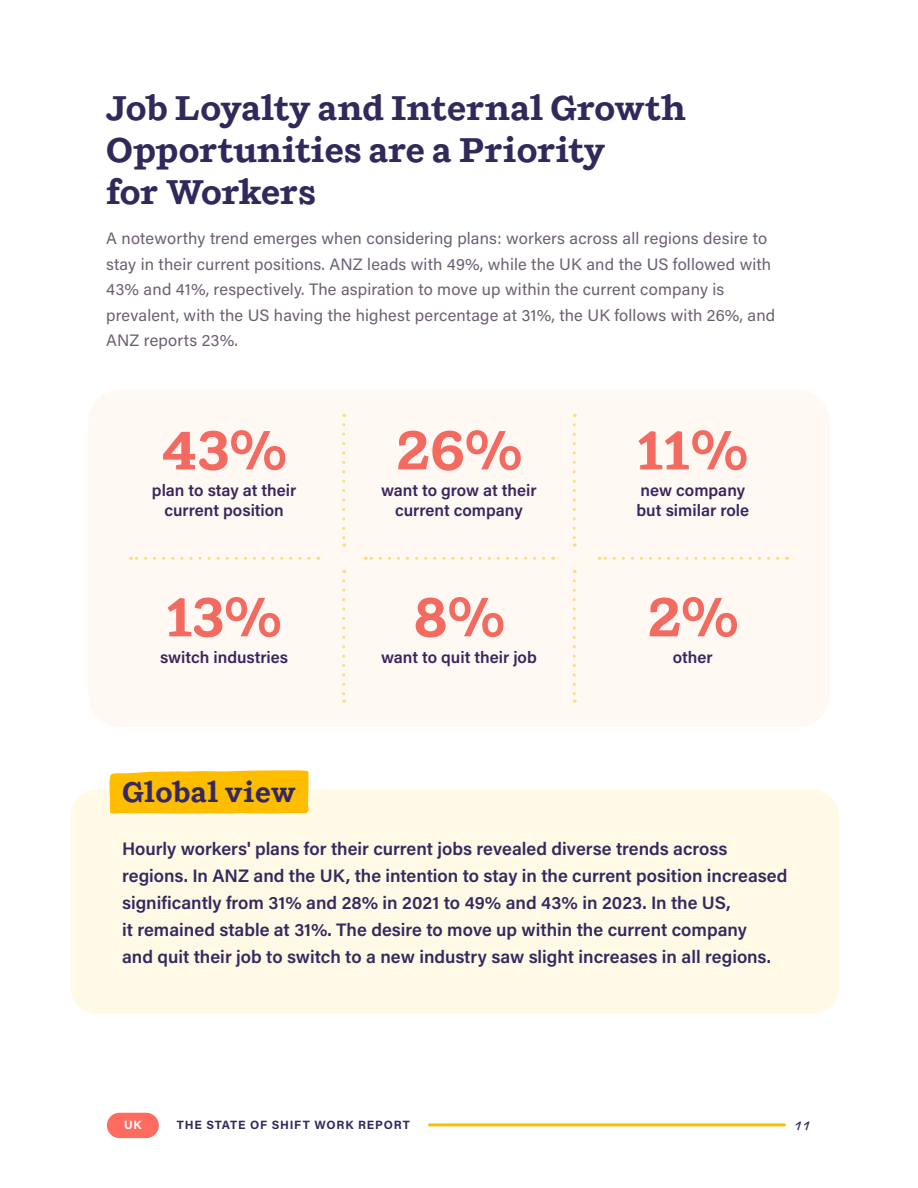
<style>
.page{position:relative;width:918px;height:1188px;background:#fff}
.page>*{position:absolute;margin:0;border:0;box-sizing:border-box;transform-origin:0 0}
.t1{font:700 55.5px "Shift";color:#f26a60}
.t2{font:700 34.5px/42px "Shift";color:#31295b}
.t3{font:700 28.5px "Shift";letter-spacing:.01em;color:#33295e}
.t4{font:600 18px/27px "Acumin Pro";color:#33295e}
.t5{font:16.5px/25.5px "Acumin Pro";letter-spacing:.01em;color:#6c5f72}
.t6{font:600 16.5px/19.8px "Acumin Pro";color:#33275e}
.t7{font:700 15px "Caveat";color:#33295e}
.t8{font:700 12px "Acumin Pro";letter-spacing:.07em;color:#33295e}
.t9{font:700 12px "Acumin Pro";color:#fff}
</style>
<div class="page">
<div style="left:107px;top:1113px;width:52px;height:25px;background:#ff6b5e;border-radius:13px"></div>
<hr style="left:429px;top:1123px;width:356px;height:3px;background:#ffbd00">
<div style="left:88px;top:390px;width:742px;height:337px;background:#fff8f3;border-radius:32px"></div>
<svg style="left:342px;top:425px;width:3px;height:122px"></svg>
<svg style="left:342px;top:581px;width:3px;height:122px"></svg>
<svg style="left:573px;top:425px;width:3px;height:122px"></svg>
<svg style="left:573px;top:581px;width:3px;height:122px"></svg>
<svg style="left:599px;top:557px;width:179px;height:3px"></svg>
<svg style="left:365px;top:557px;width:179px;height:3px"></svg>
<svg style="left:131px;top:557px;width:178px;height:3px"></svg>
<div style="left:71px;top:790px;width:768px;height:224px;background:#fff9e6;border-radius:27px"></div>
<svg style="left:109px;top:770px;width:200px;height:44px;background:#ffc00d"></svg>
<h2 class="t2" style="left:106px;top:89px;width:582px">Job Loyalty and Internal Growth<br>Opportunities are a Priority<br>for Workers</h2>
<p class="t5" style="left:106px;top:225px;width:671px">A noteworthy trend emerges when considering plans: workers across all regions desire to stay in their current positions. ANZ leads with 49%, while the UK and the US followed with 43% and 41%, respectively. The aspiration to move up within the current company is prevalent, with the US having the highest percentage at 31%, the UK follows with 26%, and ANZ reports 23%.</p>
<h1 class="t1" style="left:162px;top:416px;width:126px">43%</h1>
<p class="t6" style="left:164px;top:500px;width:121px">current position</p>
<p class="t6" style="left:152px;top:480px;width:146px">plan to stay at their</p>
<h1 class="t1" style="left:396px;top:416px;width:127px">26%</h1>
<p class="t6" style="left:395px;top:500px;width:129px">current company</p>
<p class="t6" style="left:381px;top:480px;width:157px">want to grow at their</p>
<h1 class="t1" style="left:167px;top:583px;width:116px">13%</h1>
<h1 class="t1" style="left:413px;top:583px;width:93px">8%</h1>
<p class="t6" style="left:160px;top:647px;width:130px">switch industries</p>
<p class="t6" style="left:381px;top:647px;width:157px">want to quit their job</p>
<h1 class="t1" style="left:638px;top:416px;width:111px">11%</h1>
<p class="t6" style="left:637px;top:480px;width:114px">new company but similar role</p>
<h1 class="t1" style="left:647px;top:583px;width:92px">2%</h1>
<p class="t6" style="left:673px;top:647px;width:41px">other</p>
<h3 class="t3" style="left:122px;top:775px;width:175px">Global view</h3>
<p class="t4" style="left:122px;top:834px;width:667px">Hourly workers' plans for their current jobs revealed diverse trends across regions. In ANZ and the UK, the intention to stay in the current position increased significantly from 31% and 28% in 2021 to 49% and 43% in 2023. In the US,<br>it remained stable at 31%. The desire to move up within the current company<br>and quit their job to switch to a new industry saw slight increases in all regions.</p>
<p class="t9" style="left:124px;top:1117px;width:19px">UK</p>
<p class="t8" style="left:177px;top:1117px;width:234px">THE STATE OF SHIFT WORK REPORT</p>
<p class="t7" style="left:793px;top:1115px;width:16px">11</p>
</div>
